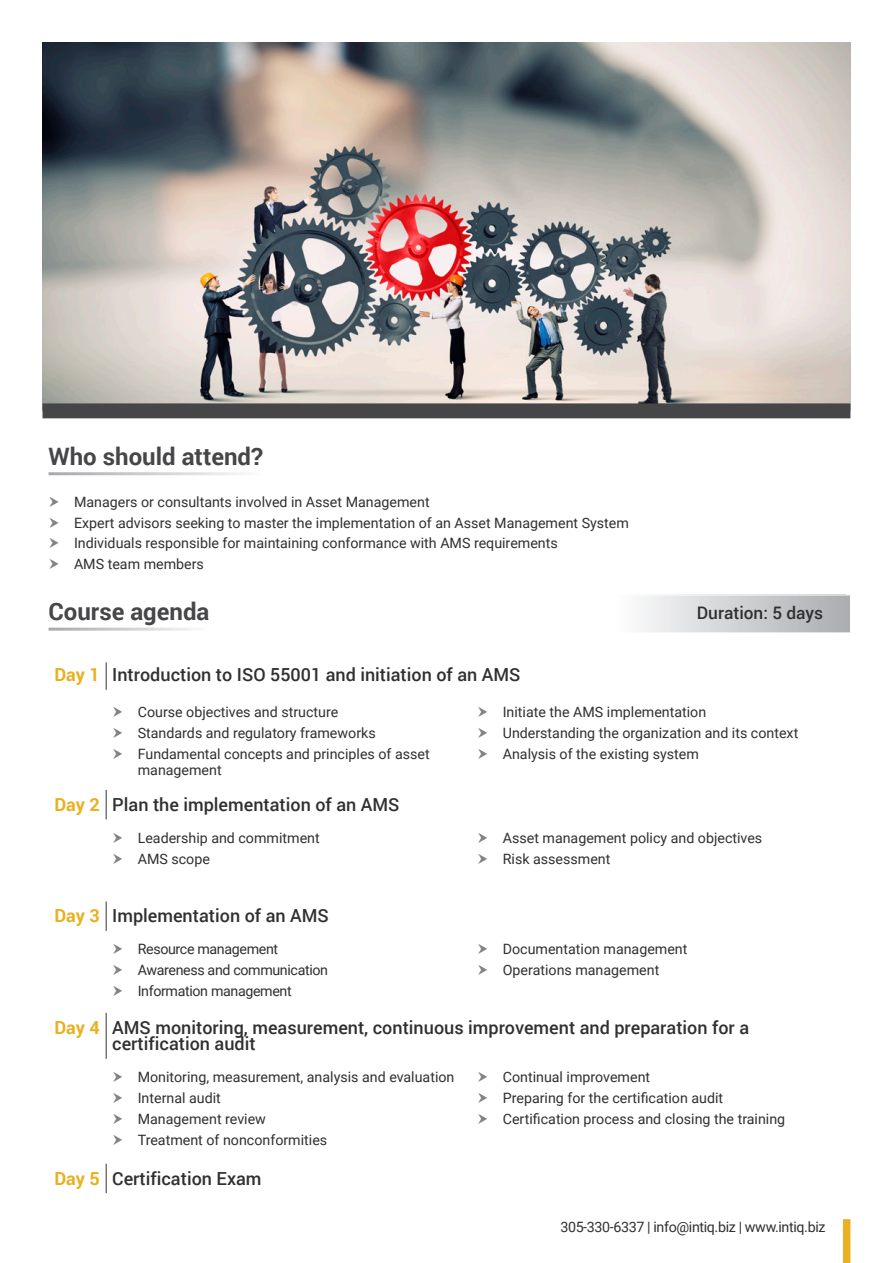
<style>
.page{position:relative;width:893px;height:1263px;background:#fff}
.page>*{position:absolute;margin:0;border:0;box-sizing:border-box;transform-origin:0 0}
.t1{font:700 24px "Roboto";color:#464648}
.t2{font:500 18px/16.5px "Roboto";color:#312f30}
.t3{font:700 18px "Roboto";letter-spacing:-.005em;color:#e8b121}
.t4{font:500 17.25px "Roboto";color:#312f30}
.Bullet_Points{font:14.25px/16.5px "Roboto";color:#312f30}
.Bullet_Points-2{font:14.25px "Roboto";letter-spacing:-.025em;color:#312f30}
</style>
<div class="page">
<img style="left:43px;top:43px;width:807px;height:360px">
<div style="left:43px;top:403px;width:807px;height:15px;background:#464648"></div>
<svg style="left:642px;top:596px;width:208px;height:37px;background:#cfd0d2"></svg>
<hr style="left:105px;top:662px;width:2px;height:28px;background:#76787b">
<hr style="left:105px;top:790px;width:2px;height:29px;background:#76787b">
<hr style="left:105px;top:901px;width:2px;height:30px;background:#76787b">
<hr style="left:105px;top:1013px;width:2px;height:46px;background:#76787b">
<hr style="left:105px;top:1164px;width:2px;height:29px;background:#76787b">
<div style="left:843px;top:1219px;width:7px;height:44px;background:#e9b11f"></div>
<p class="t1" style="left:49px;top:439px;width:216px">Who should attend?</p>
<p class="Bullet_Points" style="left:74px;top:493px;width:357px">Managers or consultants involved in Asset Management</p>
<p class="Bullet_Points" style="left:74px;top:514px;width:556px">Expert advisors seeking to master the implementation of an Asset Management System</p>
<p class="Bullet_Points" style="left:74px;top:535px;width:485px">Individuals responsible for maintaining conformance with AMS requirements</p>
<p class="Bullet_Points" style="left:74px;top:555px;width:131px">AMS team members</p>
<p class="t1" style="left:49px;top:595px;width:162px">Course agenda</p>
<p class="t4" style="left:697px;top:601px;width:128px">Duration: 5 days</p>
<p class="t3" style="left:55px;top:662px;width:47px">Day 1</p>
<p class="t2" style="left:112px;top:666px;width:410px">Introduction to ISO 55001 and initiation of an AMS</p>
<p class="Bullet_Points" style="left:138px;top:704px;width:202px">Course objectives and structure</p>
<p class="Bullet_Points" style="left:138px;top:724px;width:239px">Standards and regulatory frameworks</p>
<p class="Bullet_Points" style="left:138px;top:745px;width:293px">Fundamental concepts and principles of asset management</p>
<p class="Bullet_Points" style="left:503px;top:704px;width:205px">Initiate the AMS implementation</p>
<p class="Bullet_Points" style="left:503px;top:724px;width:297px">Understanding the organization and its context</p>
<p class="Bullet_Points" style="left:503px;top:745px;width:198px">Analysis of the existing system</p>
<p class="t3" style="left:55px;top:792px;width:47px">Day 2</p>
<p class="t2" style="left:112px;top:796px;width:289px">Plan the implementation of an AMS</p>
<p class="Bullet_Points" style="left:138px;top:829px;width:183px">Leadership and commitment</p>
<p class="Bullet_Points" style="left:138px;top:850px;width:74px">AMS scope</p>
<p class="t3" style="left:55px;top:903px;width:47px">Day 3</p>
<p class="t2" style="left:112px;top:907px;width:218px">Implementation of an AMS</p>
<p class="Bullet_Points-2" style="left:138px;top:939px;width:142px">Resource management</p>
<p class="Bullet_Points-2" style="left:138px;top:960px;width:192px">Awareness and communication</p>
<p class="Bullet_Points-2" style="left:138px;top:981px;width:155px">Information management</p>
<p class="Bullet_Points" style="left:503px;top:829px;width:261px">Asset management policy and objectives</p>
<p class="Bullet_Points" style="left:503px;top:850px;width:109px">Risk assessment</p>
<p class="Bullet_Points" style="left:503px;top:940px;width:186px">Documentation management</p>
<p class="Bullet_Points" style="left:503px;top:961px;width:158px">Operations management</p>
<p class="t3" style="left:55px;top:1015px;width:47px">Day 4</p>
<p class="t2" style="left:112px;top:1018px;width:638px">AMS monitoring, measurement, continuous improvement and preparation for a certification audit</p>
<p class="Bullet_Points" style="left:138px;top:1068px;width:318px">Monitoring, measurement, analysis and evaluation</p>
<p class="Bullet_Points" style="left:138px;top:1089px;width:85px">Internal audit</p>
<p class="Bullet_Points" style="left:138px;top:1110px;width:130px">Management review</p>
<p class="Bullet_Points" style="left:138px;top:1131px;width:191px">Treatment of nonconformities</p>
<p class="Bullet_Points" style="left:503px;top:1068px;width:149px">Continual improvement</p>
<p class="Bullet_Points" style="left:503px;top:1089px;width:222px">Preparing for the certification audit</p>
<p class="Bullet_Points" style="left:503px;top:1110px;width:284px">Certification process and closing the training</p>
<p class="t3" style="left:55px;top:1165px;width:47px">Day 5</p>
<p class="t2" style="left:112px;top:1169px;width:151px">Certification Exam</p>
<p class="Bullet_Points-2" style="left:560px;top:1217px;width:267px">305-330-6337 | info@intiq.biz | www.intiq.biz</p>
</div>
